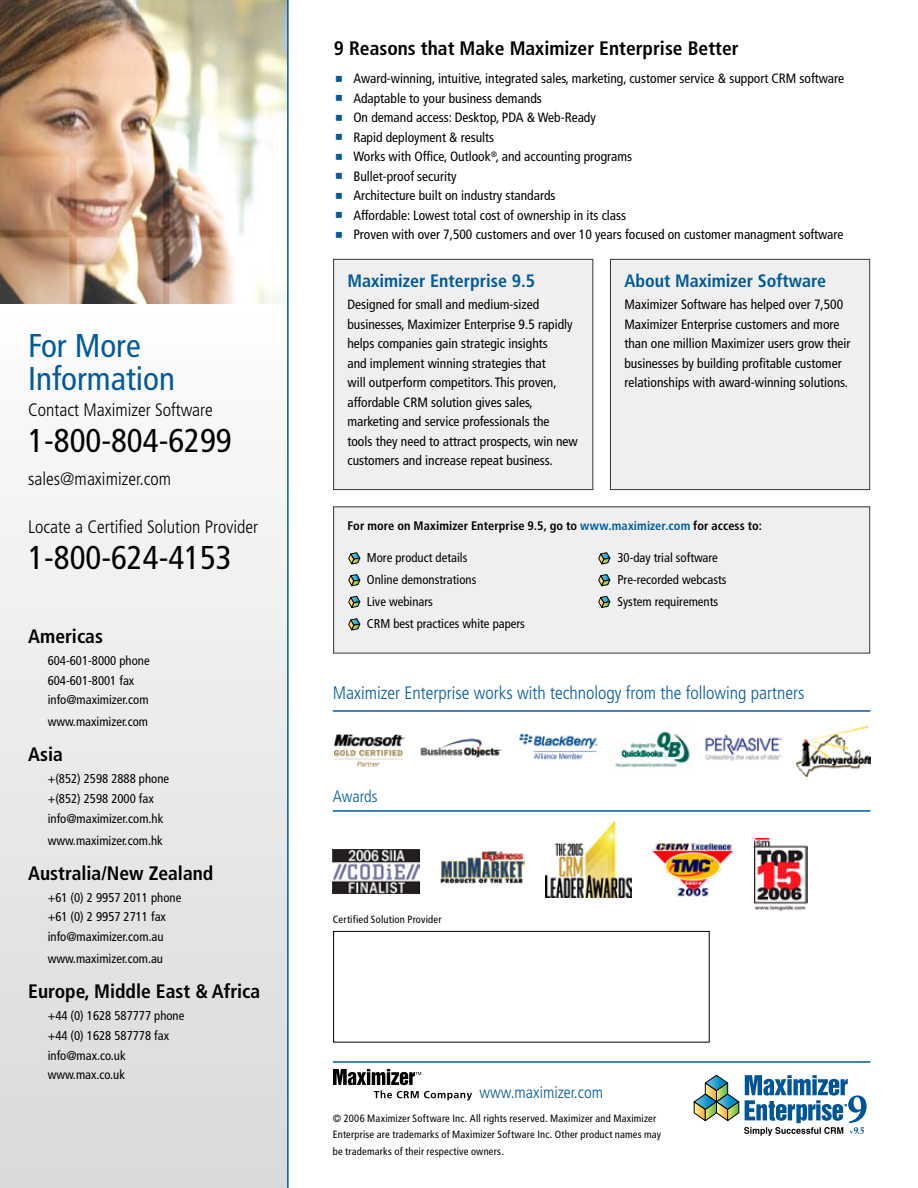
<style>
.page{position:relative;width:918px;height:1188px;background:#fff}
.page>*{position:absolute;margin:0;border:0;box-sizing:border-box;transform-origin:0 0}
.t1{font:condensed 33px "Frutiger LT Std";color:#000}
.t2{font:condensed 33px/33px "Frutiger LT Std";color:#005a9c}
.t3{font:700 condensed 19.5px "Frutiger LT Std";color:#000}
.t4{font:300 condensed 18px "Frutiger LT Std";color:#000}
.t5{font:300 condensed 18px "Frutiger LT Std";color:#005a9c}
.t6{font:700 condensed 18px "Frutiger LT Std";color:#005a9c}
.t7{font:300 condensed 16.5px "Frutiger LT Std";color:#005a9c}
.t8{font:condensed 13.5px/19.5px "Frutiger LT Std";color:#000}
.t9{font:condensed 12.75px/19.8px "Frutiger LT Std";color:#000}
.t10{font:700 condensed 12.3px "Frutiger LT Std";letter-spacing:.01em;color:#000}
.t11{font:condensed 10.5px/16.5px "Frutiger LT Std";letter-spacing:.02em;color:#000}
.s1{color:#005a9c}
</style>
<div class="page">
<img style="left:0;top:0;width:287px;height:304px">
<div style="left:0;top:305px;width:288px;height:883px;background:linear-gradient(to bottom,#fcfcfd,#d8d9da)"></div>
<hr style="left:333px;top:1061px;width:537px;height:2px;background:#005a9c">
<div style="left:334px;top:259px;width:259px;height:231px;background:#efefef"></div>
<div style="left:333px;top:259px;width:260px;height:231px;border:1px solid #3c3533"></div>
<div style="left:610px;top:259px;width:260px;height:231px;background:#efefef"></div>
<div style="left:610px;top:259px;width:260px;height:231px;border:1px solid #3c3533"></div>
<div style="left:334px;top:507px;width:536px;height:146px;background:#efefef"></div>
<svg style="left:348px;top:618px;width:13px;height:13px"></svg>
<svg style="left:348px;top:595px;width:13px;height:13px"></svg>
<svg style="left:348px;top:574px;width:13px;height:13px"></svg>
<svg style="left:348px;top:552px;width:13px;height:13px"></svg>
<svg style="left:374px;top:1091px;width:98px;height:9px"></svg>
<svg style="left:333px;top:1069px;width:88px;height:16px"></svg>
<hr style="left:333px;top:810px;width:537px;height:2px;background:#005a9c">
<img style="left:333px;top:850px;width:86px;height:44px">
<img style="left:440px;top:851px;width:85px;height:32px">
<img style="left:545px;top:820px;width:86px;height:78px">
<img style="left:652px;top:842px;width:82px;height:55px">
<img style="left:754px;top:838px;width:54px;height:73px">
<hr style="left:333px;top:710px;width:537px;height:2px;background:#005a9c">
<img style="left:519px;top:733px;width:79px;height:27px">
<img style="left:420px;top:738px;width:82px;height:20px">
<img style="left:335px;top:734px;width:70px;height:33px">
<img style="left:705px;top:734px;width:77px;height:27px">
<img style="left:615px;top:731px;width:79px;height:37px">
<img style="left:796px;top:725px;width:75px;height:51px">
<svg style="left:598px;top:595px;width:13px;height:13px"></svg>
<svg style="left:598px;top:574px;width:13px;height:13px"></svg>
<svg style="left:598px;top:552px;width:13px;height:13px"></svg>
<div style="left:333px;top:931px;width:377px;height:112px;border:1px solid #000"></div>
<svg style="left:694px;top:1075px;width:173px;height:61px"></svg>
<hr style="left:287px;top:0;width:2px;height:1188px;background:#005a9c">
<h1 class="t2" style="left:28px;top:329px;width:148px">For More<br>Information</h1>
<h3 class="t4" style="left:28px;top:400px;width:186px">Contact Maximizer Software</h3>
<h1 class="t1" style="left:28px;top:422px;width:205px">1-800-804-6299</h1>
<h3 class="t4" style="left:28px;top:469px;width:144px">sales@maximizer.com</h3>
<h3 class="t4" style="left:28px;top:516px;width:232px">Locate a Certified Solution Provider</h3>
<h1 class="t1" style="left:28px;top:538px;width:205px">1-800-624-4153</h1>
<h2 class="t3" style="left:28px;top:625px;width:76px">Americas</h2>
<p class="t9" style="left:48px;top:651px;width:104px">604-601-8000 phone<br>604-601-8001 fax info@maximizer.com</p>
<p class="t9" style="left:48px;top:712px;width:102px">www.maximizer.com</p>
<h2 class="t3" style="left:28px;top:743px;width:36px">Asia</h2>
<p class="t9" style="left:48px;top:769px;width:123px">+(852) 2598 2888 phone +(852) 2598 2000 fax info@maximizer.com.hk</p>
<p class="t9" style="left:48px;top:830px;width:117px">www.maximizer.com.hk</p>
<h2 class="t3" style="left:28px;top:861px;width:187px">Australia/New Zealand</h2>
<p class="t9" style="left:48px;top:887px;width:135px">+61 (0) 2 9957 2011 phone +61 (0) 2 9957 2711 fax info@maximizer.com.au</p>
<p class="t9" style="left:48px;top:949px;width:117px">www.maximizer.com.au</p>
<h2 class="t3" style="left:28px;top:980px;width:234px">Europe, Middle East &amp; Africa</h2>
<p class="t9" style="left:48px;top:1006px;width:138px">+44 (0) 1628 587777 phone +44 (0) 1628 587778 fax info@max.co.uk www.max.co.uk</p>
<h2 class="t3" style="left:334px;top:37px;width:406px">9 Reasons that Make Maximizer Enterprise Better</h2>
<p class="t8" style="left:353px;top:69px;width:492px">Award-winning, intuitive, integrated sales, marketing, customer service &amp; support CRM software Adaptable to your business demands<br>On demand access: Desktop, PDA &amp; Web-Ready<br>Rapid deployment &amp; results<br>Works with Office, Outlook<sup>®</sup>, and accounting programs<br>Bullet-proof security<br>Architecture built on industry standards<br>Affordable: Lowest total cost of ownership in its class<br>Proven with over 7,500 customers and over 10 years focused on customer managment software</p>
<h3 class="t6" style="left:347px;top:270px;width:189px">Maximizer Enterprise 9.5</h3>
<p class="t8" style="left:347px;top:295px;width:232px">Designed for small and medium-sized businesses, Maximizer Enterprise 9.5 rapidly helps companies gain strategic insights<br>and implement winning strategies that<br>will outperform competitors. This proven, affordable CRM solution gives sales, marketing and service professionals the tools they need to attract prospects, win new customers and increase repeat business.</p>
<h3 class="t6" style="left:624px;top:270px;width:203px">About Maximizer Software</h3>
<p class="t8" style="left:624px;top:295px;width:228px">Maximizer Software has helped over 7,500<br>Maximizer Enterprise customers and more than one million Maximizer users grow their businesses by building profitable customer relationships with award-winning solutions.</p>
<p class="t10" style="left:347px;top:518px;width:416px">For more on Maximizer Enterprise 9.5, go to <span class="s1">www.maximizer.com</span> for access to:</p>
<p class="t9" style="left:367px;top:548px;width:102px">More product details</p>
<p class="t9" style="left:617px;top:548px;width:102px">30-day trial software</p>
<p class="t9" style="left:367px;top:570px;width:111px">Online demonstrations</p>
<p class="t9" style="left:617px;top:570px;width:111px">Pre-recorded webcasts</p>
<p class="t9" style="left:367px;top:592px;width:68px">Live webinars</p>
<p class="t9" style="left:617px;top:592px;width:102px">System requirements</p>
<p class="t9" style="left:367px;top:614px;width:160px">CRM best practices white papers</p>
<h3 class="t5" style="left:333px;top:682px;width:473px">Maximizer Enterprise works with technology from the following partners</h3>
<p class="t7" style="left:333px;top:787px;width:46px">Awards</p>
<p class="t11" style="left:333px;top:912px;width:110px">Certified Solution Provider</p>
<p class="t7" style="left:479px;top:1083px;width:125px">www.maximizer.com</p>
<p class="t11" style="left:333px;top:1110px;width:330px">© 2006 Maximizer Software Inc. All rights reserved. Maximizer and Maximizer<br>Enterprise are trademarks of Maximizer Software Inc. Other product names may be trademarks of their respective owners.</p>
</div>
